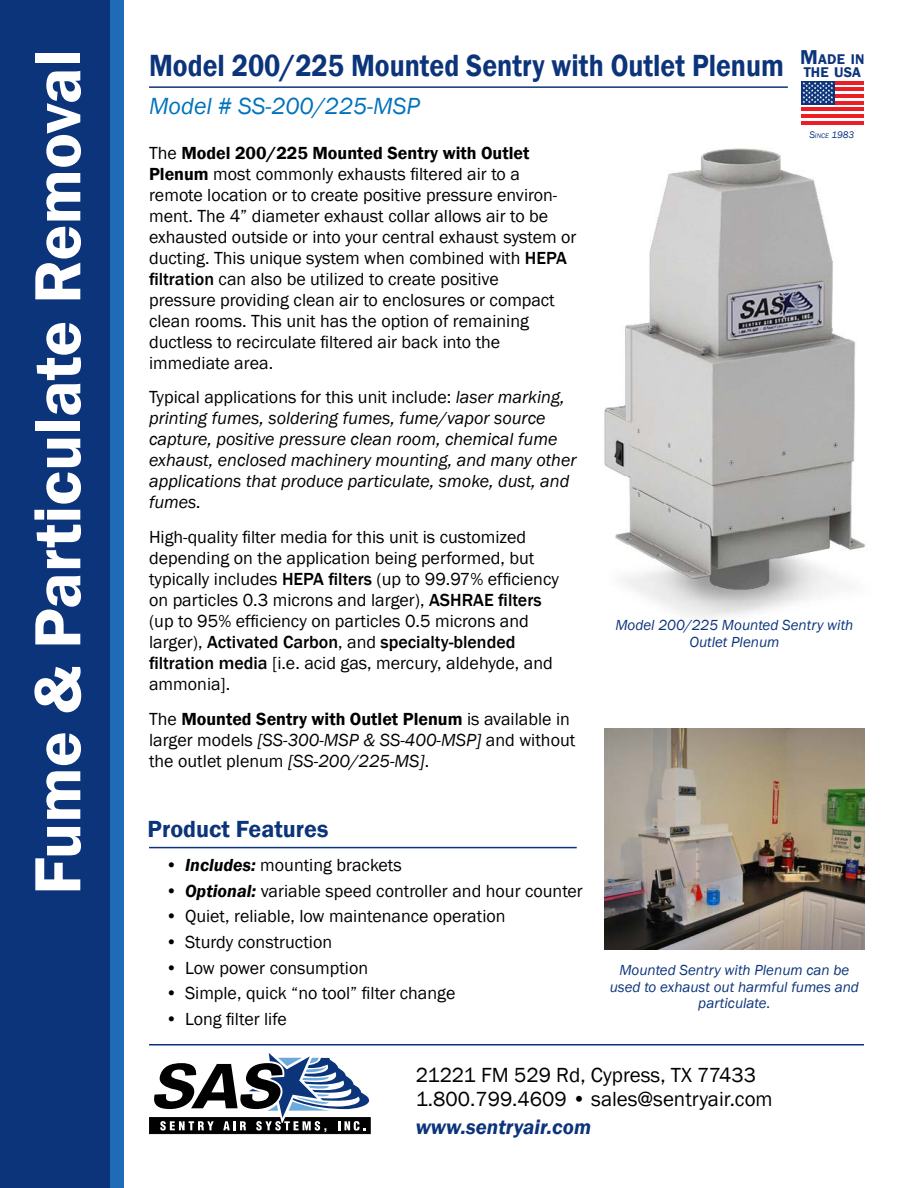
<style>
.page{position:relative;width:918px;height:1188px;background:#fff}
.page>*{position:absolute;margin:0;border:0;box-sizing:border-box;transform-origin:0 0}
.t1{font:600 67.5px "Franklin Gothic";color:#fff}
.t2{font:600 31.5px "Franklin Gothic";color:#0c347b;scale:.88 1}
.t3{font:italic 24px "Franklin Gothic";color:#0072bc}
.t4{font:600 24px "Franklin Gothic";color:#0c347b}
.t5{font:21px/24px "Franklin Gothic";color:#000}
.t6{font:italic 600 21px "Franklin Gothic";color:#0c347b}
.t7{font:18px/21px "Franklin Gothic";color:#000}
.t8{font:italic 18px/21px "Franklin Gothic";color:#000}
.t9{font:italic 15px/16.5px "Franklin Gothic";color:#0c347b;text-align:center}
.t10{font:600 14.4px/12.8px "Franklin Gothic";letter-spacing:.01em;color:#0c347b}
.t11{font:italic 9.9px "Franklin Gothic";color:#0c347b}
.s1{font-size:20.7px}
.s2{font-size:6.9px}
.s3{font-weight:600}
.s4{font-weight:500}
.s5{font-style:normal}
.s6{font-style:italic}
.s7{font-weight:600;font-style:italic}
</style>
<div class="page">
<img style="left:604px;top:148px;width:261px;height:470px">
<div style="left:0;top:0;width:110px;height:1188px;background:#0c347b"></div>
<div style="left:110px;top:0;width:14px;height:1188px;background:#1f6bb5"></div>
<svg style="left:149px;top:1053px;width:222px;height:82px"></svg>
<hr style="left:149px;top:1044px;width:715px;height:2px;background:#0c347b">
<svg style="left:801px;top:84px;width:63px;height:38px"></svg>
<hr style="left:835px;top:81px;width:29px;height:3px;background:#ed1d24">
<hr style="left:835px;top:88px;width:29px;height:3px;background:#ed1d24">
<hr style="left:835px;top:94px;width:29px;height:4px;background:#ed1d24">
<hr style="left:835px;top:101px;width:29px;height:3px;background:#ed1d24">
<hr style="left:801px;top:107px;width:63px;height:4px;background:#ed1d24">
<hr style="left:801px;top:115px;width:63px;height:3px;background:#ed1d24">
<hr style="left:801px;top:122px;width:63px;height:3px;background:#ed1d24">
<div style="left:801px;top:81px;width:34px;height:23px;background:#0c347b"></div>
<svg style="left:803px;top:82px;width:30px;height:21px"></svg>
<hr style="left:149px;top:86px;width:639px;height:2px;background:#0c347b">
<hr style="left:149px;top:847px;width:428px;height:1px;background:#0c347b">
<img style="left:604px;top:728px;width:261px;height:222px">
<h1 class="t1" style="left:16px;top:895px;width:847px;rotate:-90deg">Fume &amp; Particulate Removal</h1>
<h2 class="t2" style="left:149px;top:46px;width:723px">Model 200/225 Mounted Sentry with Outlet Plenum</h2>
<h3 class="t3" style="left:149px;top:91px;width:272px">Model # SS-200/225-MSP</h3>
<p class="t10" style="left:800px;top:53px;width:66px"><span class="s1">M</span>ADE IN<br>THE USA</p>
<p class="t11" style="left:809px;top:129px;width:47px">S<span class="s2">INCE</span> 1983</p>
<p class="t7" style="left:149px;top:143px;width:429px">The <span class="s3">Model 200/225 Mounted Sentry with Outlet Plenum</span> most commonly exhausts filtered air to a remote location or to create positive pressure environ&shy;ment. The 4” diameter exhaust collar allows air to be exhausted outside or into your central exhaust system or ducting. This unique system when combined with <span class="s4">HEPA filtration</span> can also be utilized to create positive<br>pressure providing clean air to enclosures or compact clean rooms. This unit has the option of remaining ductless to recirculate filtered air back into the immediate area.</p>
<p class="t8" style="left:149px;top:387px;width:429px"><span class="s5">Typical applications for this unit include:</span> laser marking, printing fumes, soldering fumes, fume/vapor source capture, positive pressure clean room, chemical fume exhaust, enclosed machinery mounting, and many other applications that produce particulate, smoke, dust, and fumes.</p>
<p class="t7" style="left:149px;top:527px;width:411px">High-quality filter media for this unit is customized depending on the application being performed, but typically includes <span class="s4">HEPA filters</span> (up to 99.97% efficiency on particles 0.3 microns and larger), <span class="s4">ASHRAE filters </span>(up to 95% efficiency on particles 0.5 microns and larger), <span class="s4">Activated Carbon</span>, and <span class="s4">specialty-blended filtration media</span> [i.e. acid gas, mercury, aldehyde, and ammonia].</p>
<p class="t7" style="left:149px;top:708px;width:428px">The <span class="s3">Mounted Sentry with Outlet Plenum</span> is available in larger models <span class="s6">[SS-300-MSP &amp; SS-400-MSP]</span> and without the outlet plenum <span class="s6">[SS-200/225-MS]</span>.</p>
<h3 class="t4" style="left:148px;top:814px;width:182px">Product Features</h3>
<p class="t7" style="left:166px;top:855px;width:238px">• <span class="s7">Includes:</span> mounting brackets</p>
<p class="t7" style="left:166px;top:880px;width:419px">• <span class="s7">Optional:</span> variable speed controller and hour counter</p>
<p class="t7" style="left:166px;top:906px;width:342px">• Quiet, reliable, low maintenance operation</p>
<p class="t7" style="left:166px;top:932px;width:168px">• Sturdy construction</p>
<p class="t7" style="left:166px;top:958px;width:204px">• Low power consumption</p>
<p class="t7" style="left:166px;top:983px;width:291px">• Simple, quick “no tool” filter change</p>
<p class="t7" style="left:166px;top:1009px;width:123px">• Long filter life</p>
<p class="t9" style="left:615px;top:617px;width:240px">Model 200/225 Mounted Sentry with<br>Outlet Plenum</p>
<p class="t9" style="left:610px;top:962px;width:251px">Mounted Sentry with Plenum can be used to exhaust out harmful fumes and particulate.</p>
<p class="t5" style="left:416px;top:1064px;width:358px">21221 FM 529 Rd, Cypress, TX 77433<br>1.800.799.4609 • sales@sentryair.com</p>
<p class="t6" style="left:416px;top:1113px;width:177px">www.sentryair.com</p>
</div>
